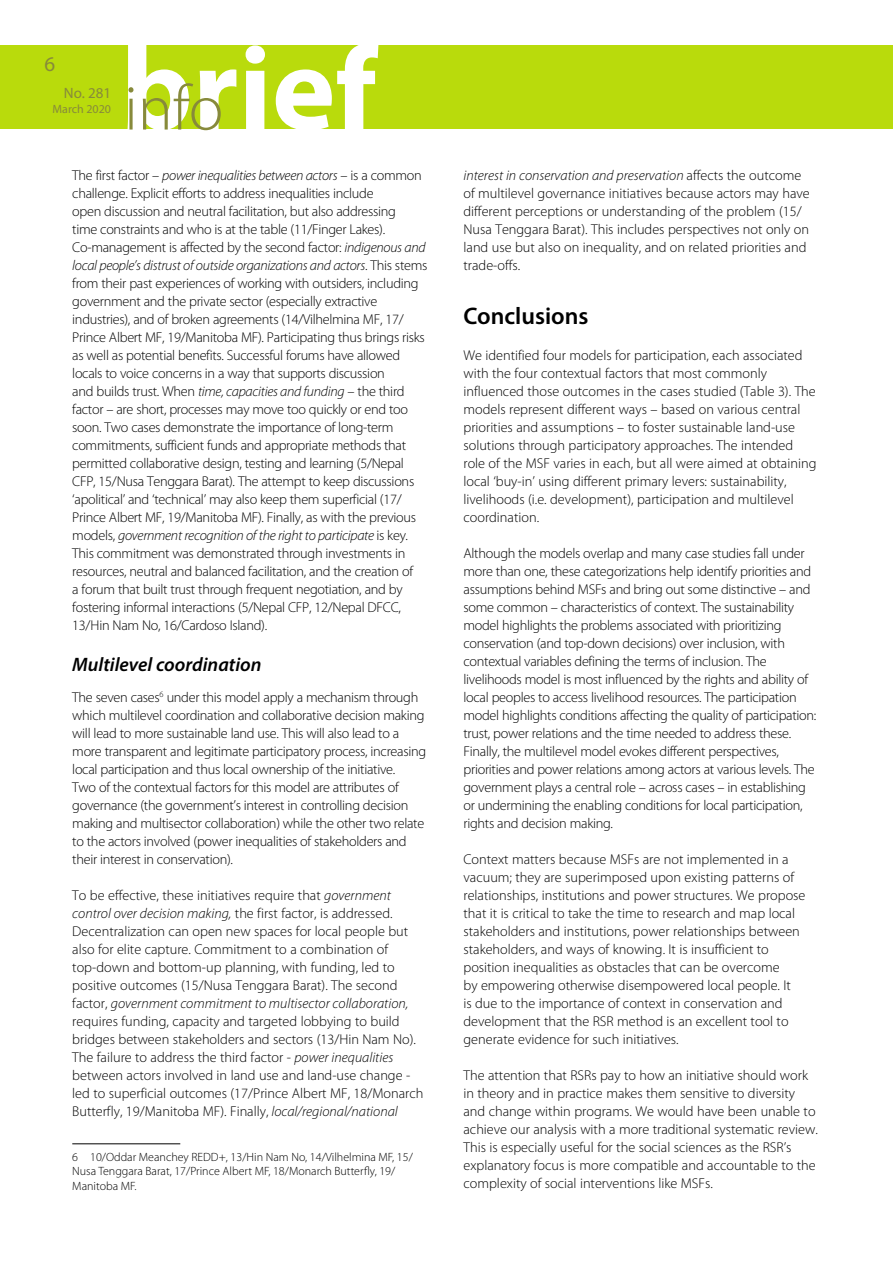
<style>
.page{position:relative;width:893px;height:1263px;background:#fff}
.page>*{position:absolute;margin:0;border:0;box-sizing:border-box;transform-origin:0 0}
.t1{font:600 24px "Myriad Pro";color:#000}
.t2{font:21px "Myriad Pro";color:#878a3b}
.t3{font:italic 600 19.5px "Myriad Pro";color:#000}
.t4{font:15px "Myriad Pro";color:#878a3b}
.t5{font:300 15px "Myriad Pro";color:#878a3b}
.t6{font:300 14.25px/18px "Myriad Pro";letter-spacing:-.02em;color:#000}
.t7{font:300 14.25px/18px "Myriad Pro";color:#000}
.t8{font:300 12px/14.4px "Myriad Pro";color:#000}
.t9{font:12px "Myriad Pro";color:#878a3b}
.s1{font-style:italic}
</style>
<div class="page">
<div style="left:0;top:45px;width:893px;height:84px;background:#b9db0c"></div>
<svg style="left:128px;top:45px;width:250px;height:85px"></svg>
<hr style="left:72px;top:1143px;width:108px;height:1px;background:#000">
<h2 class="t2" style="left:45px;top:51px;width:12px">6</h2>
<p class="t5" style="left:73px;top:85px;width:39px">No. 20</p>
<p class="t9" style="left:53px;top:102px;width:60px">March 2020</p>
<p class="t4" style="left:64px;top:84px;width:49px">No. 281</p>
<p class="t6" style="left:72px;top:166px;width:357px">The first factor – <span class="s1">power inequalities between actors</span> – is a common challenge. Explicit efforts to address inequalities include<br>open discussion and neutral facilitation, but also addressing<br>time constraints and who is at the table (11/Finger Lakes).<br>Co-management is affected by the second factor: <span class="s1">indigenous and local people’s distrust of outside organizations and actors</span>. This stems from their past experiences of working with outsiders, including government and the private sector (especially extractive industries), and of broken agreements (14/Vilhelmina MF, 17/ Prince Albert MF, 19/Manitoba MF). Participating thus brings risks as well as potential benefits. Successful forums have allowed locals to voice concerns in a way that supports discussion<br>and builds trust. When <span class="s1">time, capacities and funding</span> – the third factor – are short, processes may move too quickly or end too soon. Two cases demonstrate the importance of long-term commitments, sufficient funds and appropriate methods that permitted collaborative design, testing and learning (5/Nepal CFP, 15/Nusa Tenggara Barat). The attempt to keep discussions ‘apolitical’ and ‘technical’ may also keep them superficial (17/ Prince Albert MF, 19/Manitoba MF). Finally, as with the previous models, <span class="s1">government recognition of the right to participate</span> is key.<br>This commitment was demonstrated through investments in resources, neutral and balanced facilitation, and the creation of<br>a forum that built trust through frequent negotiation, and by fostering informal interactions (5/Nepal CFP, 12/Nepal DFCC, 13/Hin Nam No, 16/Cardoso Island).</p>
<h3 class="t3" style="left:72px;top:651px;width:191px">Multilevel coordination</h3>
<p class="t6" style="left:72px;top:688px;width:355px">The seven cases<sup>6</sup> under this model apply a mechanism through which multilevel coordination and collaborative decision making will lead to more sustainable land use. This will also lead to a more transparent and legitimate participatory process, increasing local participation and thus local ownership of the initiative.<br>Two of the contextual factors for this model are attributes of governance (the government’s interest in controlling decision making and multisector collaboration) while the other two relate to the actors involved (power inequalities of stakeholders and their interest in conservation).</p>
<p class="t7" style="left:72px;top:886px;width:353px">To be effective, these initiatives require that <span class="s1">government control over decision making,</span> the first factor, is addressed.<br>Decentralization can open new spaces for local people but also for elite capture. Commitment to a combination of top-down and bottom-up planning, with funding, led to positive outcomes (15/Nusa Tenggara Barat). The second factor, <span class="s1">government commitment to multisector collaboration, </span>requires funding, capacity and targeted lobbying to build bridges between stakeholders and sectors (13/Hin Nam No).<br>The failure to address the third factor - <span class="s1">power inequalities </span>between actors involved in land use and land-use change - led to superficial outcomes (17/Prince Albert MF, 18/Monarch Butterfly, 19/Manitoba MF). Finally, <span class="s1">local/regional/national</span></p>
<p class="t8" style="left:72px;top:1150px;width:342px">6 10/Oddar Meanchey REDD+, 13/Hin Nam No, 14/Vilhelmina MF, 15/<br>Nusa Tenggara Barat, 17/Prince Albert MF, 18/Monarch Butterfly, 19/<br>Manitoba MF.</p>
<p class="t7" style="left:463px;top:166px;width:348px"><span class="s1">interest in conservation and preservation</span> affects the outcome of multilevel governance initiatives because actors may have different perceptions or understanding of the problem (15/ Nusa Tenggara Barat). This includes perspectives not only on land use but also on inequality, and on related priorities and trade-offs.</p>
<h1 class="t1" style="left:463px;top:301px;width:127px">Conclusions</h1>
<p class="t7" style="left:463px;top:346px;width:354px">We identified four models for participation, each associated with the four contextual factors that most commonly influenced those outcomes in the cases studied (Table 3). The models represent different ways – based on various central priorities and assumptions – to foster sustainable land-use solutions through participatory approaches. The intended role of the MSF varies in each, but all were aimed at obtaining local ‘buy-in’ using different primary levers: sustainability, livelihoods (i.e. development), participation and multilevel coordination.</p>
<p class="t6" style="left:463px;top:544px;width:354px">Although the models overlap and many case studies fall under more than one, these categorizations help identify priorities and assumptions behind MSFs and bring out some distinctive – and some common – characteristics of context. The sustainability model highlights the problems associated with prioritizing conservation (and top-down decisions) over inclusion, with contextual variables defining the terms of inclusion. The livelihoods model is most influenced by the rights and ability of local peoples to access livelihood resources. The participation model highlights conditions affecting the quality of participation: trust, power relations and the time needed to address these.<br>Finally, the multilevel model evokes different perspectives, priorities and power relations among actors at various levels. The government plays a central role – across cases – in establishing or undermining the enabling conditions for local participation, rights and decision making.</p>
<p class="t7" style="left:463px;top:850px;width:343px">Context matters because MSFs are not implemented in a vacuum; they are superimposed upon existing patterns of relationships, institutions and power structures. We propose that it is critical to take the time to research and map local stakeholders and institutions, power relationships between stakeholders, and ways of knowing. It is insufficient to position inequalities as obstacles that can be overcome<br>by empowering otherwise disempowered local people. It<br>is due to the importance of context in conservation and development that the RSR method is an excellent tool to generate evidence for such initiatives.</p>
<p class="t7" style="left:463px;top:1066px;width:356px">The attention that RSRs pay to how an initiative should work in theory and in practice makes them sensitive to diversity and change within programs. We would have been unable to achieve our analysis with a more traditional systematic review.<br>This is especially useful for the social sciences as the RSR’s explanatory focus is more compatible and accountable to the complexity of social interventions like MSFs.</p>
</div>
